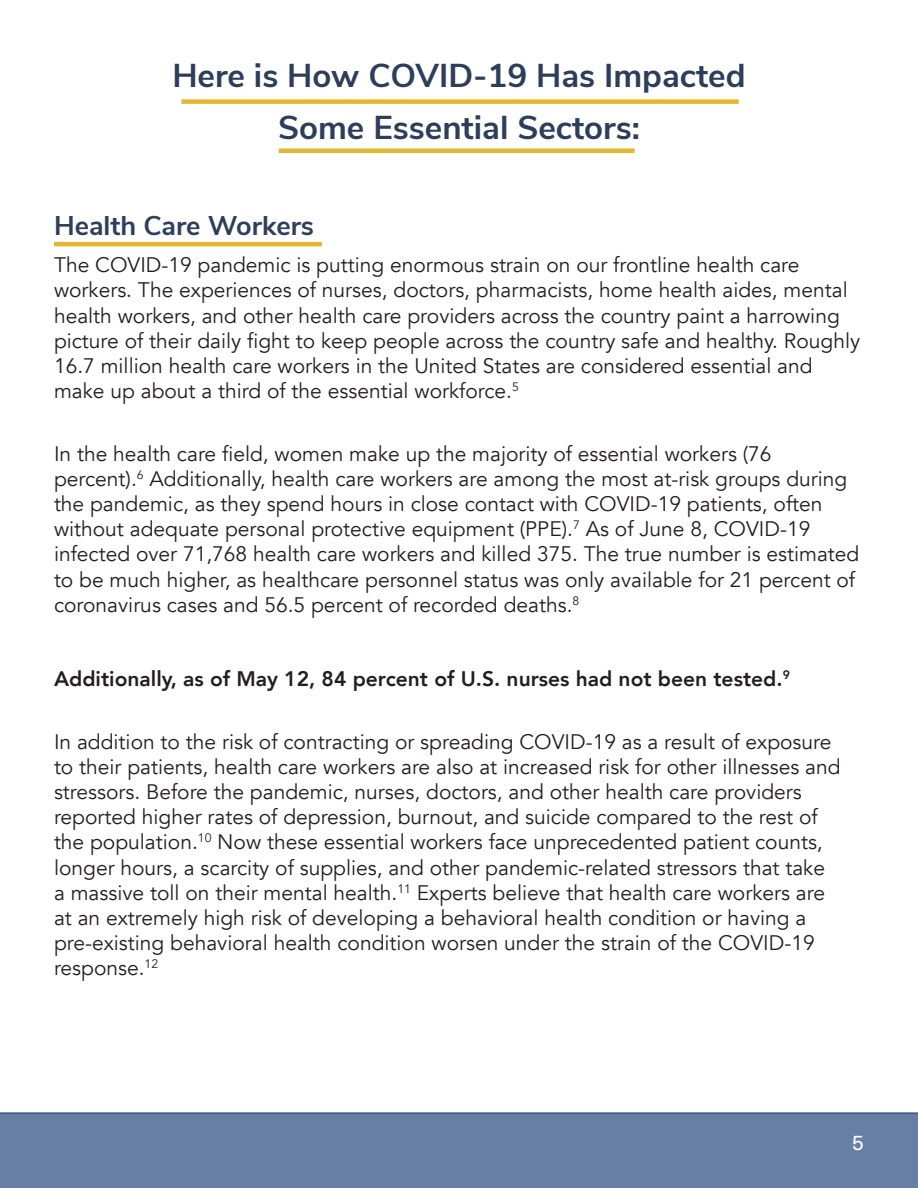
<style>
.page{position:relative;width:918px;height:1188px;background:#fff}
.page>*{position:absolute;margin:0;border:0;box-sizing:border-box;transform-origin:0 0}
.t1{font:700 33px "Nunito Sans";color:#2d3e5a}
.t2{font:700 27px "Nunito Sans";color:#2e3f5b}
.t3{font:21px/25.2px "Avenir";color:#231f20}
.t4{font:800 21px "Avenir";color:#231f20}
.t5{font:21px "Neue Haas Unica W1 G";color:#fff}
</style>
<div class="page">
<div style="left:0;top:1112px;width:918px;height:76px;background:#687fa5"></div>
<div style="left:181px;top:99px;width:558px;height:5px;background:#e5b52e"></div>
<div style="left:279px;top:148px;width:355px;height:5px;background:#e6b52e"></div>
<hr style="left:54px;top:242px;width:268px;height:4px;background:#e6b52e">
<p class="t1" style="left:172px;top:52px;width:575px">Here is How COVID-19 Has Impacted</p>
<p class="t1" style="left:278px;top:103px;width:363px">Some Essential Sectors:</p>
<p class="t2" style="left:54px;top:206px;width:262px">Health Care Workers</p>
<p class="t3" style="left:54px;top:253px;width:808px">The COVID-19 pandemic is putting enormous strain on our frontline health care workers. The experiences of nurses, doctors, pharmacists, home health aides, mental health workers, and other health care providers across the country paint a harrowing picture of their daily fight to keep people across the country safe and healthy. Roughly 16.7 million health care workers in the United States are considered essential and make up about a third of the essential workforce.<sup>5</sup></p>
<p class="t3" style="left:54px;top:441px;width:807px">In the health care field, women make up the majority of essential workers (76 percent).<sup>6</sup> Additionally, health care workers are among the most at-risk groups during the pandemic, as they spend hours in close contact with COVID-19 patients, often without adequate personal protective equipment (PPE).<sup>7</sup> As of June 8, COVID-19 infected over 71,768 health care workers and killed 375. The true number is estimated to be much higher, as healthcare personnel status was only available for 21 percent of coronavirus cases and 56.5 percent of recorded deaths.<sup>8</sup></p>
<p class="t4" style="left:54px;top:663px;width:737px">Additionally, as of May 12, 84 percent of U.S. nurses had not been tested.<sup>9</sup></p>
<p class="t3" style="left:54px;top:729px;width:788px">In addition to the risk of contracting or spreading COVID-19 as a result of exposure to their patients, health care workers are also at increased risk for other illnesses and stressors. Before the pandemic, nurses, doctors, and other health care providers reported higher rates of depression, burnout, and suicide compared to the rest of the population.<sup>10</sup> Now these essential workers face unprecedented patient counts, longer hours, a scarcity of supplies, and other pandemic-related stressors that take a massive toll on their mental health.<sup>11</sup> Experts believe that health care workers are at an extremely high risk of developing a behavioral health condition or having a pre-existing behavioral health condition worsen under the strain of the COVID-19 response.<sup>12</sup></p>
<p class="t5" style="left:852px;top:1127px;width:13px">5</p>
</div>
